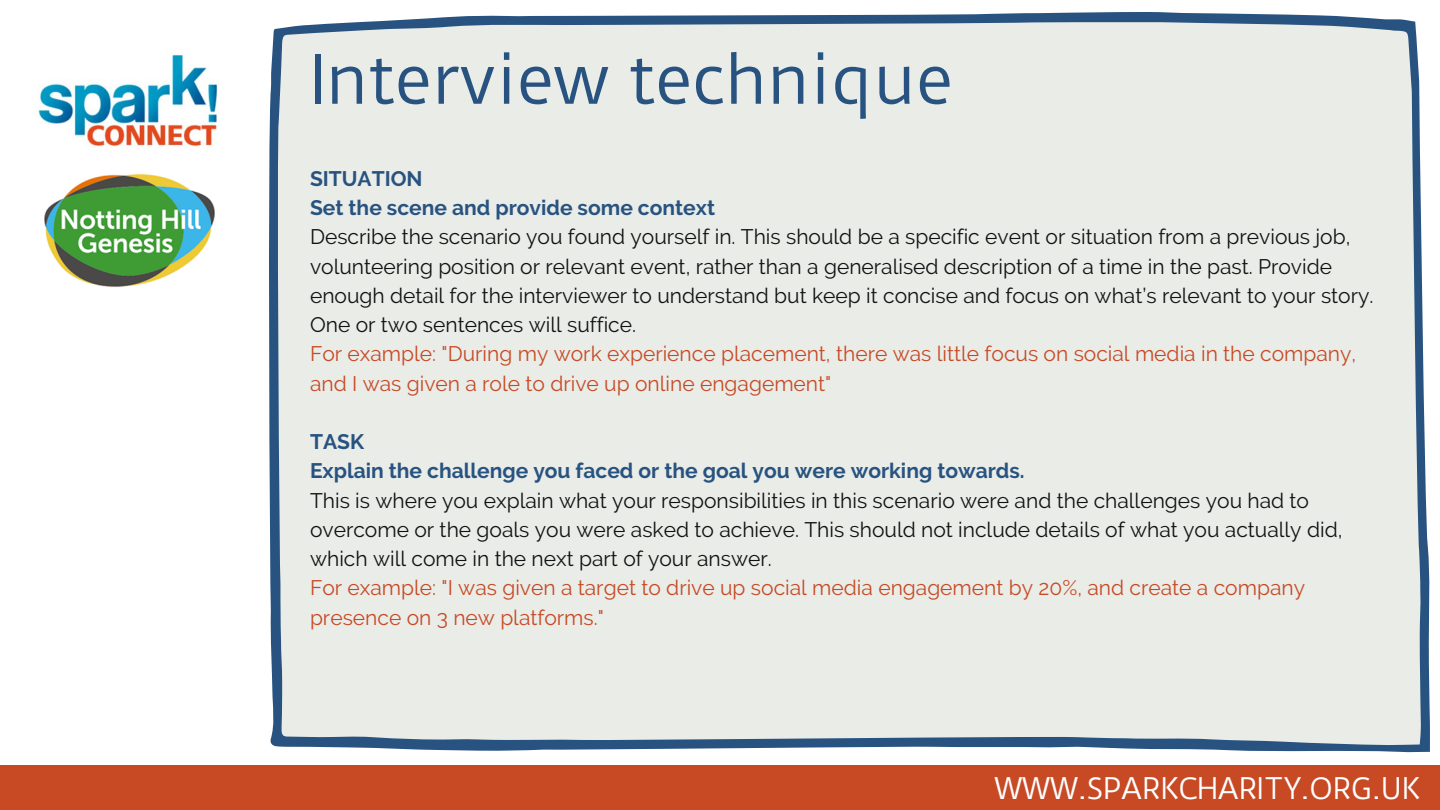
<style>
.page{position:relative;width:1440px;height:810px;background:#fff}
.page>*{position:absolute;margin:0;border:0;box-sizing:border-box;transform-origin:0 0}
.t1{font:65px "Duru Sans";letter-spacing:-.01em;color:#285380}
.t2{font:28px "Duru Sans";letter-spacing:-.01em;color:#fff}
.t3{font:21px/29.2px "Raleway";color:#121212}
.t4{font:21px/29.2px "Raleway";color:#c74a25}
.t5{font:700 21px/29.2px "Raleway";color:#285380}
</style>
<div class="page">
<div style="left:269px;top:12px;width:1160px;height:740px;background:#eaece8"></div>
<div style="left:0;top:765px;width:1440px;height:45px;background:#c74a25"></div>
<img style="left:38px;top:54px;width:181px;height:92px">
<img style="left:44px;top:174px;width:171px;height:113px">
<h1 class="t1" style="left:310px;top:40px;width:645px">Interview technique</h1>
<p class="t5" style="left:310px;top:164px;width:407px">SITUATION<br>Set the scene and provide some context</p>
<p class="t3" style="left:310px;top:222px;width:1065px">Describe the scenario you found yourself in. This should be a specific event or situation from a previous job, volunteering position or relevant event, rather than a generalised description of a time in the past. Provide enough detail for the interviewer to understand but keep it concise and focus on what’s relevant to your story.<br>One or two sentences will suffice.</p>
<p class="t4" style="left:310px;top:339px;width:1048px">For example: "During my work experience placement, there was little focus on social media in the company, and I was given a role to drive up online engagement"</p>
<p class="t5" style="left:310px;top:427px;width:716px">TASK<br>Explain the challenge you faced or the goal you were working towards.</p>
<p class="t3" style="left:310px;top:486px;width:1034px">This is where you explain what your responsibilities in this scenario were and the challenges you had to overcome or the goals you were asked to achieve. This should not include details of what you actually did, which will come in the next part of your answer.</p>
<p class="t4" style="left:310px;top:573px;width:997px">For example: "I was given a target to drive up social media engagement by 20%, and create a company presence on 3 new platforms."</p>
<h2 class="t2" style="left:995px;top:772px;width:427px">WWW.SPARKCHARITY.ORG.UK</h2>
</div>
